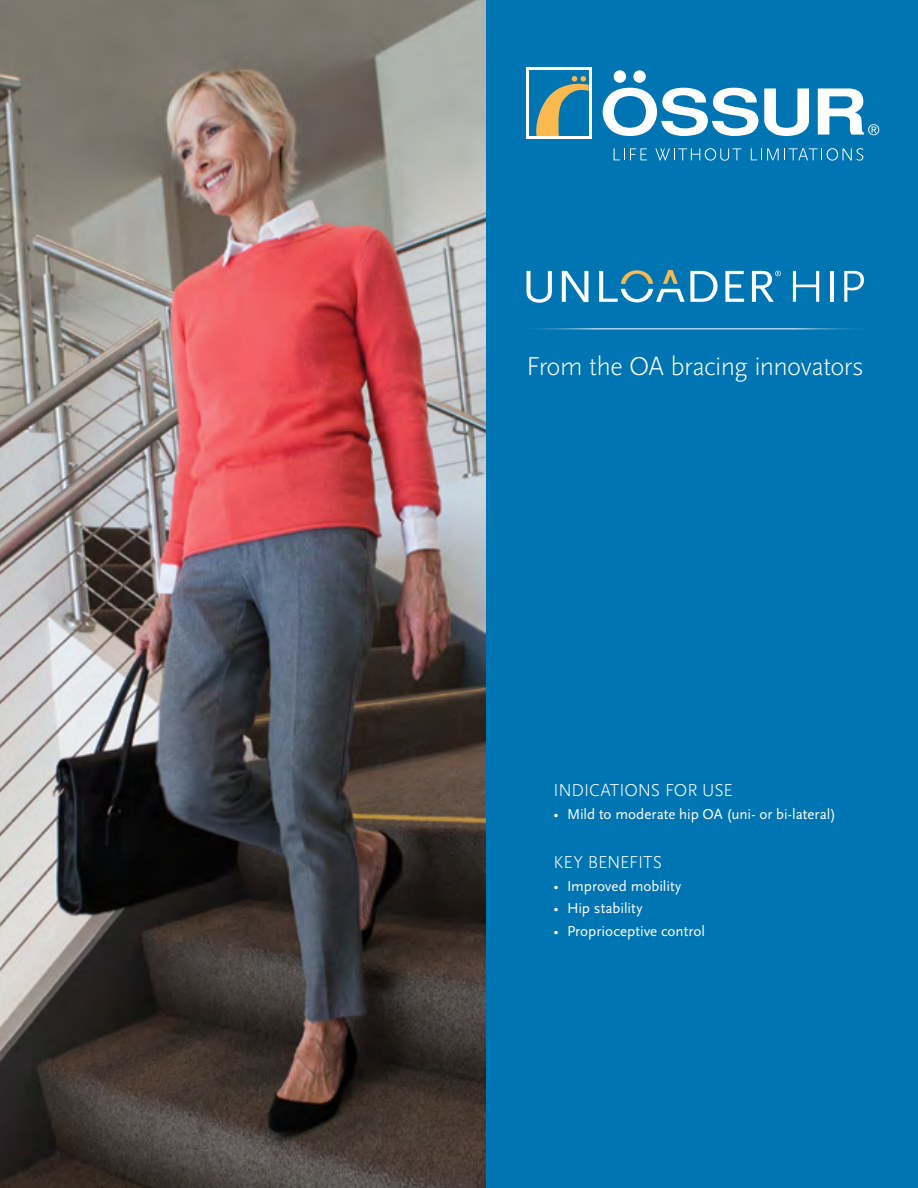
<style>
.page{position:relative;width:918px;height:1188px;background:#fff}
.page>*{position:absolute;margin:0;border:0;box-sizing:border-box;transform-origin:0 0}
.t1{font:300 27px "Scala Sans OT";letter-spacing:-.025em;color:#fff}
.t2{font:300 18px "Scala Sans OT";letter-spacing:-.005em;color:#fff}
.t3{font:15px "Scala Sans OT";color:#fff}
</style>
<div class="page">
<img style="left:0;top:0;width:486px;height:1188px">
<div style="left:486px;top:0;width:432px;height:1188px;background:#0075b3"></div>
<hr style="left:513px;top:328px;width:365px;height:2px;background:#fff">
<svg style="left:614px;top:148px;width:33px;height:12px"></svg>
<svg style="left:655px;top:148px;width:86px;height:13px"></svg>
<svg style="left:751px;top:148px;width:112px;height:13px"></svg>
<div style="left:614px;top:70px;width:12px;height:13px;background:#fff;border-radius:50%"></div>
<svg style="left:633px;top:70px;width:13px;height:13px"></svg>
<svg style="left:818px;top:88px;width:61px;height:47px"></svg>
<div style="left:526px;top:68px;width:66px;height:71px;background:#fff"></div>
<div style="left:529px;top:70px;width:60px;height:66px;background:#0075b3"></div>
<svg style="left:536px;top:76px;width:53px;height:60px"></svg>
<svg style="left:603px;top:88px;width:206px;height:48px"></svg>
<svg style="left:527px;top:271px;width:25px;height:32px"></svg>
<svg style="left:562px;top:271px;width:26px;height:31px"></svg>
<svg style="left:599px;top:270px;width:119px;height:32px"></svg>
<svg style="left:725px;top:271px;width:19px;height:31px"></svg>
<svg style="left:793px;top:271px;width:26px;height:31px"></svg>
<hr style="left:830px;top:271px;width:3px;height:31px;background:#fff">
<svg style="left:844px;top:271px;width:20px;height:31px"></svg>
<svg style="left:752px;top:271px;width:29px;height:31px"></svg>
<h1 class="t1" style="left:526px;top:351px;width:339px">From the OA bracing innovators</h1>
<p class="t2" style="left:554px;top:781px;width:181px">INDICATIONS FOR USE</p>
<p class="t3" style="left:554px;top:806px;width:284px">• Mild to moderate hip OA (uni- or bi-lateral)</p>
<p class="t2" style="left:554px;top:853px;width:110px">KEY BENEFITS</p>
<p class="t3" style="left:554px;top:878px;width:129px">• Improved mobility</p>
<p class="t3" style="left:554px;top:900px;width:91px">• Hip stability</p>
<p class="t3" style="left:554px;top:923px;width:153px">• Proprioceptive control</p>
</div>
